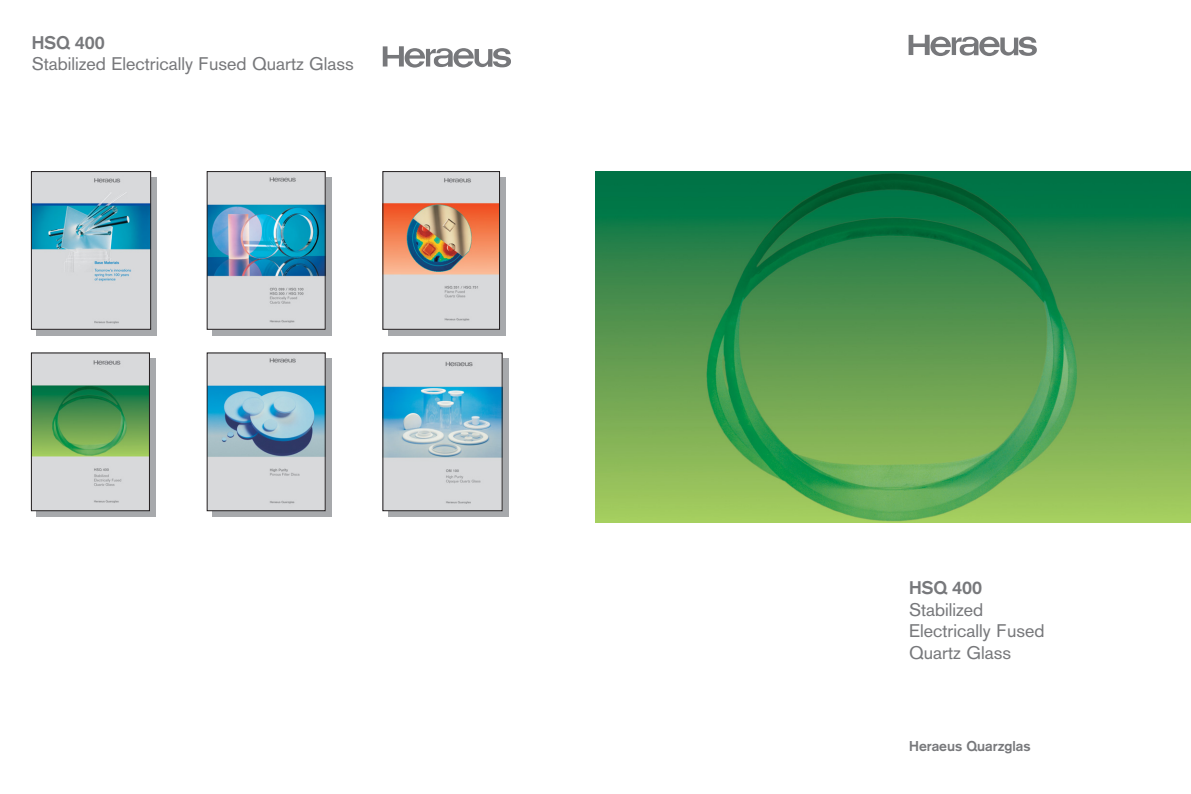
<style>
.page{position:relative;width:1191px;height:794px;background:#fff}
.page>*{position:absolute;margin:0;border:0;box-sizing:border-box;transform-origin:0 0}
.t1{font:18px/21.6px "Akzidenz Grotesk";color:#77787b}
.t2{font:700 18px "Akzidenz Grotesk";color:#77787b}
.t3{font:700 14px "Akzidenz Grotesk";color:#77787b}
</style>
<div class="page">
<svg style="left:383px;top:46px;width:128px;height:22px"></svg>
<svg style="left:909px;top:35px;width:128px;height:21px"></svg>
<img style="left:595px;top:171px;width:596px;height:352px">
<div style="left:37px;top:177px;width:120px;height:158px;background:#a7a9ac"></div>
<div style="left:212px;top:177px;width:119px;height:158px;background:#a7a9ac"></div>
<div style="left:388px;top:177px;width:118px;height:158px;background:#a7a9ac"></div>
<div style="left:212px;top:358px;width:119px;height:159px;background:#a7a9ac"></div>
<div style="left:388px;top:358px;width:120px;height:159px;background:#a7a9ac"></div>
<img style="left:33px;top:173px;width:116px;height:155px">
<div style="left:31px;top:171px;width:120px;height:159px;border:1px solid #231f20"></div>
<img style="left:209px;top:173px;width:115px;height:155px">
<div style="left:207px;top:171px;width:119px;height:159px;border:1px solid #231f20"></div>
<img style="left:384px;top:173px;width:114px;height:155px">
<div style="left:382px;top:171px;width:118px;height:159px;border:1px solid #231f20"></div>
<img style="left:209px;top:354px;width:115px;height:155px">
<div style="left:207px;top:352px;width:119px;height:159px;border:1px solid #231f20"></div>
<img style="left:384px;top:354px;width:117px;height:155px">
<div style="left:382px;top:352px;width:121px;height:159px;border:1px solid #231f20"></div>
<div style="left:37px;top:358px;width:119px;height:159px;background:#a7a9ac"></div>
<img style="left:33px;top:354px;width:115px;height:155px">
<div style="left:31px;top:352px;width:119px;height:159px;border:1px solid #231f20"></div>
<p class="t2" style="left:32px;top:36px;width:75px">HSQ 400</p>
<p class="t1" style="left:32px;top:55px;width:324px">Stabilized Electrically Fused Quartz Glass</p>
<p class="t2" style="left:909px;top:581px;width:75px">HSQ 400</p>
<p class="t1" style="left:909px;top:600px;width:137px">Stabilized<br>Electrically Fused<br>Quartz Glass</p>
<p class="t3" style="left:909px;top:741px;width:123px">Heraeus Quarzglas</p>
</div>
